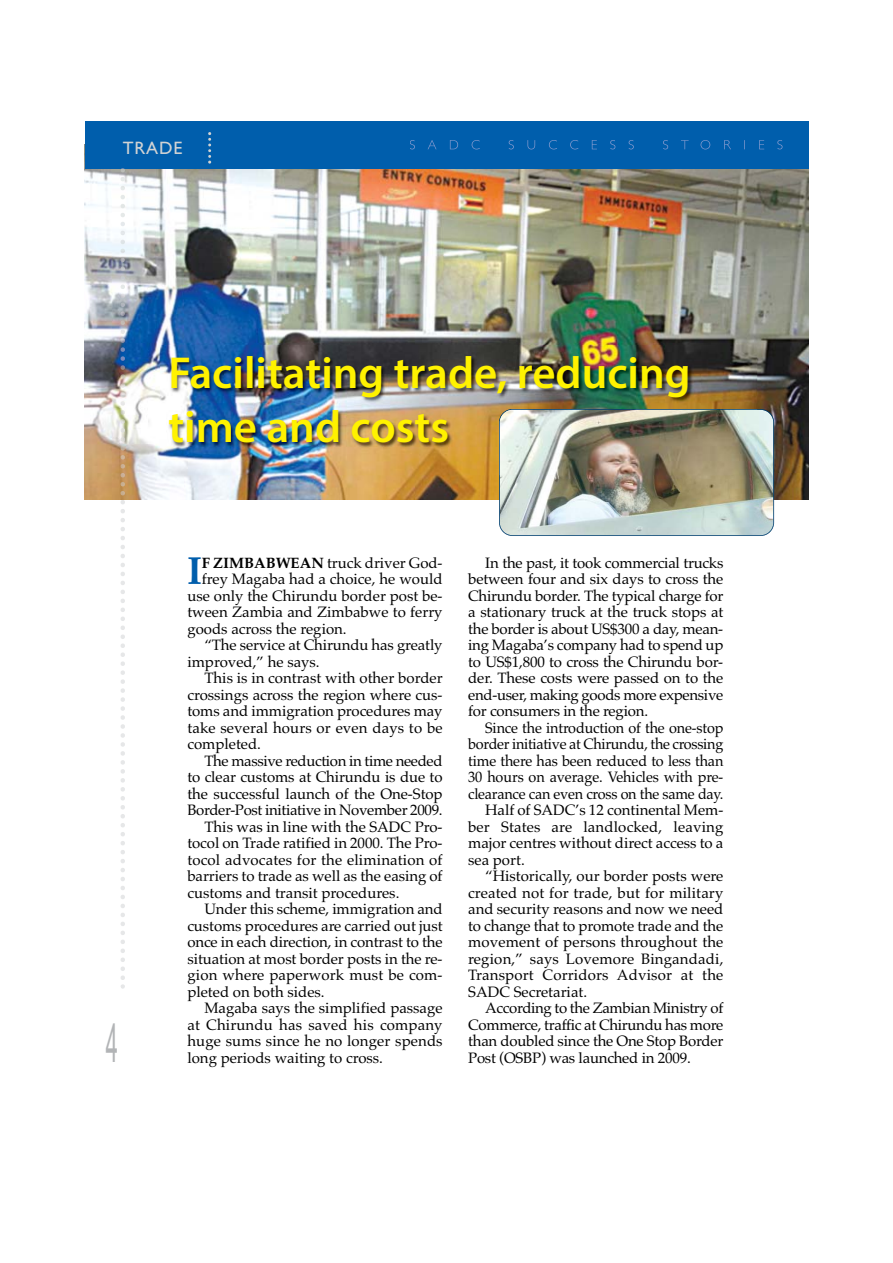
<style>
.page{position:relative;width:893px;height:1263px;background:#fff}
.page>*{position:absolute;margin:0;border:0;box-sizing:border-box;transform-origin:0 0}
.t1{font:54px "Arial Narrow";color:#b2b4b6;scale:.5 1}
.t2{font:600 45px/54px "Myriad Pro";color:#fff200}
.t3{font:700 39.15px "Palatino";color:#005eac}
.t4{font:18px "Gill Sans";letter-spacing:.05em;color:#d1d3d4}
.t5{font:15px/16.5px "Palatino";letter-spacing:-.005em;color:#000;text-align:justify}
.t6{font:15px "Palatino";letter-spacing:-.005em;color:#000;scale:.96 1}
.t7{font:15px "Palatino";letter-spacing:-.025em;color:#000}
.s1{font-weight:700}
</style>
<div class="page">
<img style="left:85px;top:169px;width:723px;height:331px">
<img style="left:499px;top:410px;width:274px;height:125px;border-radius:13px">
<div style="left:499px;top:409px;width:275px;height:127px;border:2px solid #003f6f;border-radius:14px"></div>
<img style="left:160px;top:345px;width:597px;height:130px">
<img style="left:499px;top:409px;width:13px;height:1px">
<img style="left:499px;top:410px;width:258px;height:65px">
<div style="left:85px;top:121px;width:723px;height:48px;background:#005eac"></div>
<svg style="left:410px;top:140px;width:257px;height:9px"></svg>
<svg style="left:121px;top:500px;width:4px;height:489px"></svg>
<img style="left:121px;top:169px;width:4px;height:326px">
<svg style="left:208px;top:132px;width:3px;height:32px"></svg>
<p class="t4" style="left:123px;top:141px;width:61px">TRADE</p>
<h1 class="t1" style="left:106px;top:1012px;width:26px">4</h1>
<h2 class="t2" style="left:168px;top:349px;width:523px">Facilitating trade, reducing time and costs</h2>
<h3 class="t3" style="left:187px;top:556px;width:17px">I</h3>
<p class="t5" style="left:202px;top:556px;width:242px"><span class="s1">F ZIMBABWEAN</span> truck driver God-</p>
<p class="t5" style="left:202px;top:573px;width:242px">frey Magaba had a choice, he would</p>
<p class="t5" style="left:187px;top:589px;width:257px">use only the Chirundu border post be-</p>
<p class="t5" style="left:187px;top:606px;width:257px">tween Zambia and Zimbabwe to ferry</p>
<p class="t5" style="left:187px;top:622px;width:161px">goods across the region.</p>
<p class="t5" style="left:204px;top:639px;width:240px">“The service at Chirundu has greatly</p>
<p class="t5" style="left:187px;top:655px;width:134px">improved,” he says.</p>
<p class="t5" style="left:204px;top:672px;width:240px">This is in contrast with other border</p>
<p class="t5" style="left:187px;top:688px;width:257px">crossings across the region where cus-</p>
<p class="t5" style="left:187px;top:705px;width:257px">toms and immigration procedures may</p>
<p class="t5" style="left:187px;top:721px;width:257px">take several hours or even days to be</p>
<p class="t5" style="left:187px;top:738px;width:75px">completed.</p>
<p class="t7" style="left:204px;top:755px;width:240px">The massive reduction in time needed</p>
<p class="t5" style="left:187px;top:771px;width:257px">to clear customs at Chirundu is due to</p>
<p class="t5" style="left:187px;top:787px;width:257px">the successful launch of the One-Stop</p>
<p class="t7" style="left:187px;top:804px;width:257px">Border-Post initiative in November 2009.</p>
<p class="t5" style="left:204px;top:820px;width:240px">This was in line with the SADC Pro-</p>
<p class="t5" style="left:187px;top:837px;width:257px">tocol on Trade ratified in 2000. The Pro-</p>
<p class="t5" style="left:187px;top:853px;width:257px">tocol advocates for the elimination of</p>
<p class="t5" style="left:187px;top:870px;width:257px">barriers to trade as well as the easing of</p>
<p class="t5" style="left:187px;top:886px;width:213px">customs and transit procedures.</p>
<p class="t5" style="left:204px;top:903px;width:240px">Under this scheme, immigration and</p>
<p class="t5" style="left:187px;top:919px;width:257px">customs procedures are carried out just</p>
<p class="t5" style="left:187px;top:936px;width:257px">once in each direction, in contrast to the</p>
<p class="t5" style="left:187px;top:952px;width:257px">situation at most border posts in the re-</p>
<p class="t5" style="left:187px;top:969px;width:257px">gion where paperwork must be com-</p>
<p class="t5" style="left:187px;top:985px;width:139px">pleted on both sides.</p>
<p class="t5" style="left:204px;top:1002px;width:240px">Magaba says the simplified passage</p>
<p class="t5" style="left:187px;top:1018px;width:257px">at Chirundu has saved his company</p>
<p class="t5" style="left:187px;top:1035px;width:257px">huge sums since he no longer spends</p>
<p class="t5" style="left:187px;top:1051px;width:197px">long periods waiting to cross.</p>
<p class="t5" style="left:468px;top:556px;width:257px;text-indent:17px">In the past, it took commercial trucks between four and six days to cross the Chirundu border. The typical charge for a stationary truck at the truck stops at the border is about US$300 a day, mean&shy;ing Magaba’s company had to spend up to US$1,800 to cross the Chirundu bor&shy;der. These costs were passed on to the end-user, making goods more expensive for consumers in the region.</p>
<p class="t6" style="left:485px;top:722px;width:250px">Since the introduction of the one-stop</p>
<p class="t6" style="left:468px;top:738px;width:267px">border initiative at Chirundu, the crossing</p>
<p class="t6" style="left:468px;top:755px;width:267px">time there has been reduced to less than</p>
<p class="t6" style="left:468px;top:771px;width:267px">30 hours on average. Vehicles with pre-</p>
<p class="t6" style="left:468px;top:788px;width:267px">clearance can even cross on the same day.</p>
<p class="t5" style="left:485px;top:804px;width:240px">Half of SADC’s 12 continental Mem-</p>
<p class="t5" style="left:468px;top:820px;width:257px">ber States are landlocked, leaving</p>
<p class="t5" style="left:468px;top:837px;width:257px">major centres without direct access to a</p>
<p class="t5" style="left:468px;top:853px;width:58px">sea port.</p>
<p class="t5" style="left:485px;top:870px;width:240px">“Historically, our border posts were</p>
<p class="t5" style="left:468px;top:886px;width:257px">created not for trade, but for military</p>
<p class="t5" style="left:468px;top:903px;width:257px">and security reasons and now we need</p>
<p class="t5" style="left:468px;top:919px;width:257px">to change that to promote trade and the</p>
<p class="t5" style="left:468px;top:936px;width:257px">movement of persons throughout the</p>
<p class="t5" style="left:468px;top:952px;width:257px">region,” says Lovemore Bingandadi,</p>
<p class="t5" style="left:468px;top:969px;width:257px">Transport Corridors Advisor at the</p>
<p class="t5" style="left:468px;top:985px;width:120px">SADC Secretariat.</p>
<p class="t5" style="left:485px;top:1002px;width:240px">According to the Zambian Ministry of</p>
<p class="t5" style="left:468px;top:1018px;width:257px">Commerce, traffic at Chirundu has more</p>
<p class="t5" style="left:468px;top:1035px;width:257px">than doubled since the One Stop Border</p>
<p class="t5" style="left:468px;top:1051px;width:224px">Post (OSBP) was launched in 2009.</p>
</div>
